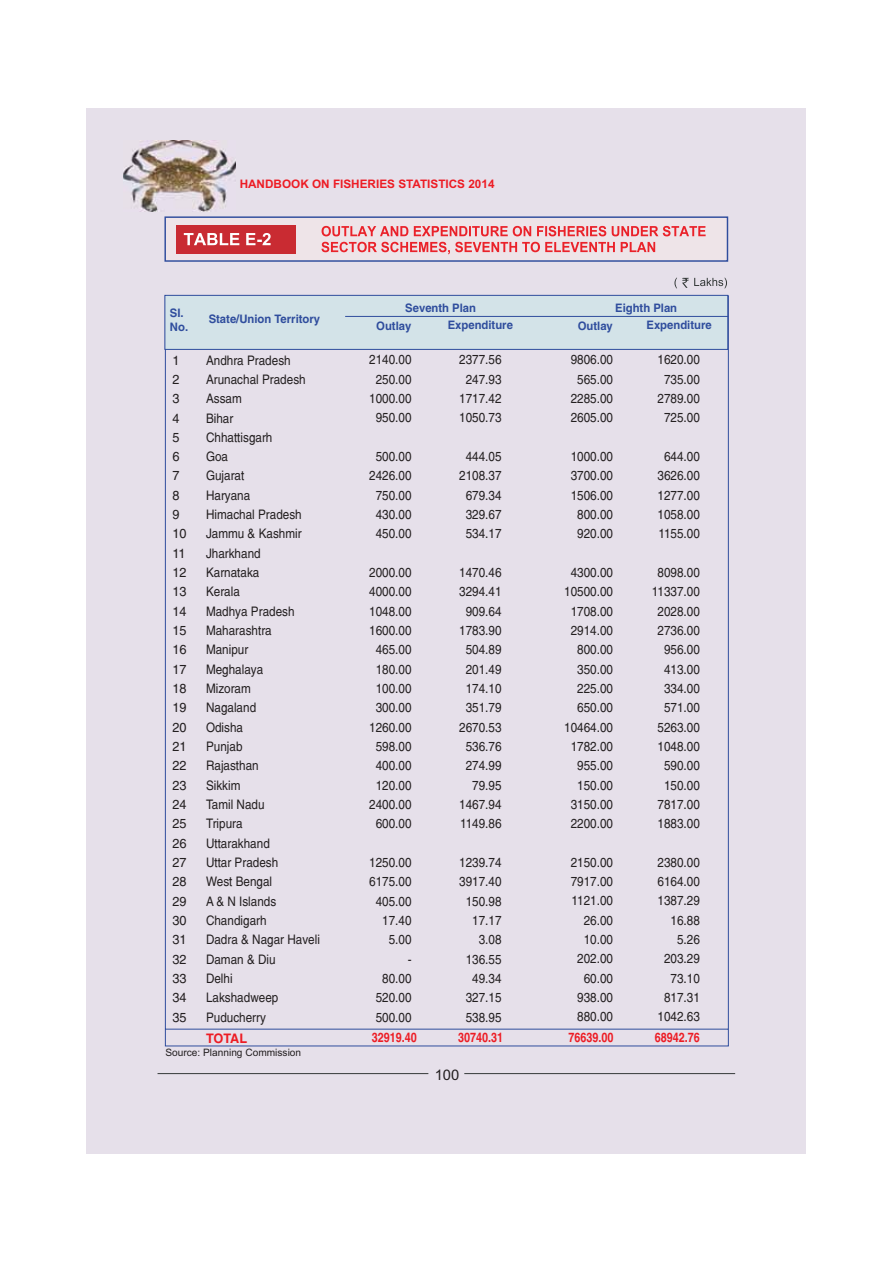
<style>
.page{position:relative;width:893px;height:1263px;background:#fff}
.page>*{position:absolute;margin:0;border:0;box-sizing:border-box;transform-origin:0 0}
.t1{font:14.55px "Arial";color:#231f20}
.t2{font:13.2px/19.4px "Switzerland";color:#231f20;text-align:center;scale:.89 1}
.t3{font:13.2px/19.4px "Switzerland";color:#231f20}
.t4{font:700 13.2px "Switzerland";color:#ed1c24;scale:.82 1}
.t5{font:700 13.2px "Switzerland";color:#ed1c24}
.t6{font:700 11.7px/14px "Switzerland";color:#2f4d9d}
.t7{font:700 11.7px "Arial";color:#ed1c24}
.t8{font:10.2px "Arial";color:#231f20}
</style>
<div class="page">
<div style="left:87px;top:109px;width:719px;height:1045px;background:#e6e0ea"></div>
<hr style="left:464px;top:1073px;width:271px;height:1px;background:#343938">
<hr style="left:158px;top:1073px;width:270px;height:1px;background:#343938">
<div style="left:165px;top:217px;width:562px;height:44px;background:#eee4e8"></div>
<div style="left:164px;top:216px;width:564px;height:46px;border:1px solid #2f4d9d"></div>
<svg style="left:322px;top:226px;width:383px;height:10px"></svg>
<svg style="left:321px;top:242px;width:334px;height:12px"></svg>
<div style="left:176px;top:225px;width:119px;height:28px;background:#c92b32"></div>
<svg style="left:184px;top:233px;width:87px;height:12px"></svg>
<svg style="left:674px;top:278px;width:53px;height:10px"></svg>
<svg style="left:164px;top:295px;width:565px;height:752px"></svg>
<div style="left:165px;top:295px;width:563px;height:54px;background:#d3e3e8"></div>
<div style="left:164px;top:295px;width:564px;height:55px;border:1px solid #2f4d9d"></div>
<hr style="left:345px;top:316px;width:383px;height:1px;background:#2f4d9d">
<img style="left:123px;top:141px;width:112px;height:70px">
<p class="t7" style="left:240px;top:180px;width:256px">HANDBOOK ON FISHERIES STATISTICS 2014</p>
<p class="t6" style="left:170px;top:307px;width:20px">SI.<br>No.</p>
<p class="t6" style="left:209px;top:313px;width:113px">State/Union Territory</p>
<p class="t6" style="left:405px;top:302px;width:72px">Seventh Plan</p>
<p class="t6" style="left:646px;top:301px;width:67px;line-height:16.8px;text-indent:-31px">Eighth Plan<br>Expenditure</p>
<p class="t6" style="left:448px;top:319px;width:67px">Expenditure</p>
<p class="t6" style="left:578px;top:320px;width:37px">Outlay</p>
<p class="t6" style="left:376px;top:320px;width:37px">Outlay</p>
<p class="t3" style="left:172px;top:352px;width:16px">1<br>2<br>3<br>4<br>5<br>6<br>7<br>8<br>9<br>10<br>11<br>12<br>13<br>14<br>15<br>16<br>17<br>18<br>19<br>20<br>21<br>22<br>23<br>24<br>25<br>26<br>27<br>28<br>29<br>30<br>31<br>32<br>33<br>34<br>35</p>
<p class="t2" style="left:206px;top:352px;width:130px;text-align:left">Andhra Pradesh<br>Arunachal Pradesh<br>Assam<br>Bihar<br>Chhattisgarh<br>Goa<br>Gujarat<br>Haryana<br>Himachal Pradesh<br>Jammu &amp; Kashmir<br>Jharkhand<br>Karnataka<br>Kerala<br>Madhya Pradesh<br>Maharashtra<br>Manipur<br>Meghalaya<br>Mizoram<br>Nagaland<br>Odisha<br>Punjab<br>Rajasthan<br>Sikkim<br>Tamil Nadu<br>Tripura<br>Uttarakhand<br>Uttar Pradesh<br>West Bengal<br>A &amp; N Islands<br>Chandigarh<br>Dadra &amp; Nagar Haveli<br>Daman &amp; Diu<br>Delhi<br>Lakshadweep<br>Puducherry</p>
<p class="t5" style="left:206px;top:1033px;width:43px">TOTAL</p>
<p class="t8" style="left:165px;top:1049px;width:137px">Source: Planning Commission</p>
<p class="t2" style="left:369px;top:351px;width:49px">2140.00<br>250.00<br>1000.00<br>950.00</p>
<p class="t2" style="left:369px;top:448px;width:49px">500.00<br>2426.00<br>750.00<br>430.00<br>450.00</p>
<p class="t2" style="left:369px;top:564px;width:49px">2000.00<br>4000.00<br>1048.00<br>1600.00<br>465.00<br>180.00<br>100.00<br>300.00<br>1260.00<br>598.00<br>400.00<br>120.00<br>2400.00<br>600.00</p>
<p class="t2" style="left:369px;top:854px;width:49px;text-align:right">1250.00<br>6175.00<br>405.00<br>17.40<br>5.00<br>-<br>80.00<br>520.00<br>500.00</p>
<p class="t4" style="left:372px;top:1033px;width:56px">32919.40</p>
<p class="t2" style="left:459px;top:351px;width:49px">2377.56<br>247.93<br>1717.42<br>1050.73</p>
<p class="t2" style="left:459px;top:448px;width:49px">444.05<br>2108.37<br>679.34<br>329.67<br>534.17</p>
<p class="t2" style="left:459px;top:564px;width:49px;text-align:right">1470.46<br>3294.41<br>909.64<br>1783.90<br>504.89<br>201.49<br>174.10<br>351.79<br>2670.53<br>536.76<br>274.99<br>79.95<br>1467.94<br>1149.86</p>
<p class="t2" style="left:459px;top:854px;width:49px;text-align:right">1239.74<br>3917.40<br>150.98<br>17.17<br>3.08<br>136.55<br>49.34<br>327.15<br>538.95</p>
<p class="t4" style="left:458px;top:1033px;width:56px">30740.31</p>
<p class="t1" style="left:435px;top:1069px;width:26px">100</p>
<p class="t2" style="left:571px;top:351px;width:49px">9806.00<br>565.00<br>2285.00<br>2605.00</p>
<p class="t2" style="left:571px;top:448px;width:49px">1000.00<br>3700.00<br>1506.00<br>800.00<br>920.00</p>
<p class="t2" style="left:564px;top:564px;width:56px;text-align:right">4300.00<br>10500.00<br>1708.00<br>2914.00<br>800.00<br>350.00<br>225.00<br>650.00<br>10464.00<br>1782.00<br>955.00<br>150.00<br>3150.00<br>2200.00</p>
<p class="t2" style="left:571px;top:854px;width:49px;text-align:right">2150.00<br>7917.00<br>1121.00<br>26.00<br>10.00<br>202.00<br>60.00<br>938.00<br>880.00</p>
<p class="t2" style="left:657px;top:351px;width:49px">1620.00<br>735.00<br>2789.00<br>725.00</p>
<p class="t2" style="left:657px;top:448px;width:49px">644.00<br>3626.00<br>1277.00<br>1058.00<br>1155.00</p>
<p class="t2" style="left:652px;top:564px;width:55px;text-align:right">8098.00<br>11337.00<br>2028.00<br>2736.00<br>956.00<br>413.00<br>334.00<br>571.00<br>5263.00<br>1048.00<br>590.00<br>150.00<br>7817.00<br>1883.00</p>
<p class="t2" style="left:657px;top:854px;width:49px;text-align:right">2380.00<br>6164.00<br>1387.29<br>16.88<br>5.26<br>203.29<br>73.10<br>817.31<br>1042.63</p>
<p class="t4" style="left:569px;top:1033px;width:56px">76639.00</p>
<p class="t4" style="left:655px;top:1033px;width:56px">68942.76</p>
</div>
